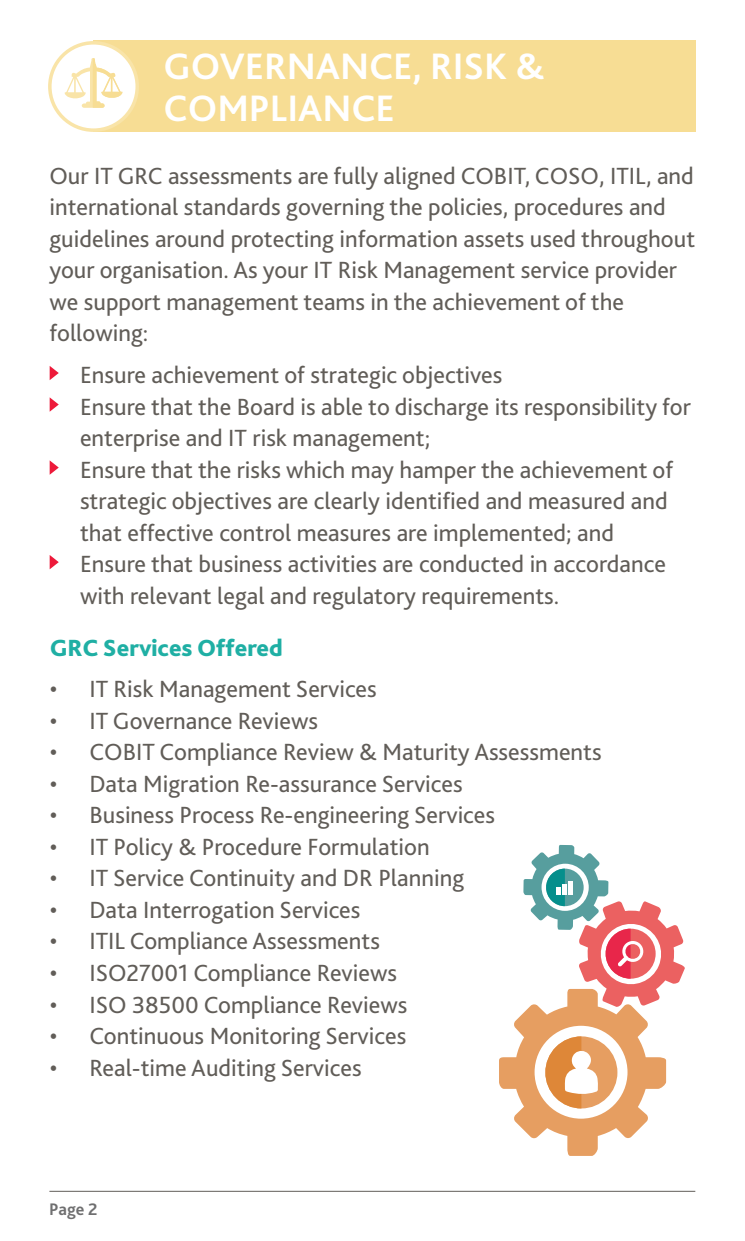
<style>
.page{position:relative;width:745px;height:1241px;background:#fff}
.page>*{position:absolute;margin:0;border:0;box-sizing:border-box;transform-origin:0 0}
.A__Main_Headings{font:700 38.5px/42px "Bliss 2";color:#fff}
.t1{font:24.5px/31.5px "Bliss 2";color:#615d58}
.t2{font:800 24.5px "Bliss 2";color:#1fafa4}
.A__Body{font:700 17.5px "Bliss 2";color:#6f6f70}
</style>
<div class="page">
<svg style="left:50px;top:366px;width:9px;height:14px"></svg>
<svg style="left:50px;top:397px;width:9px;height:14px"></svg>
<svg style="left:50px;top:460px;width:9px;height:14px"></svg>
<svg style="left:50px;top:555px;width:9px;height:14px"></svg>
<hr style="left:49px;top:1190px;width:645px;height:1px;background:#615d58">
<div style="left:93px;top:41px;width:602px;height:91px;background:#f7dd94"></div>
<svg style="left:499px;top:844px;width:186px;height:311px"></svg>
<div style="left:50px;top:43px;width:87px;height:87px;background:#fff;border-radius:50%"></div>
<div style="left:48px;top:41px;width:91px;height:91px;border:4px solid #f9e4a8;border-radius:50%"></div>
<svg style="left:65px;top:58px;width:57px;height:50px"></svg>
<p class="A__Main_Headings" style="left:163px;top:44px;width:382px">GOVERNANCE, RISK &amp;<br>COMPLIANCE</p>
<p class="t1" style="left:49px;top:159px;width:647px">Our IT GRC assessments are fully aligned COBIT, COSO, ITIL, and international standards governing the policies, procedures and guidelines around protecting information assets used throughout your organisation. As your IT Risk Management service provider we support management teams in the achievement of the following:</p>
<p class="t1" style="left:80px;top:359px;width:612px">Ensure achievement of strategic objectives<br>Ensure that the Board is able to discharge its responsibility for enterprise and IT risk management;<br>Ensure that the risks which may hamper the achievement of strategic objectives are clearly identified and measured and that effective control measures are implemented; and<br>Ensure that business activities are conducted in accordance with relevant legal and regulatory requirements.</p>
<p class="t2" style="left:50px;top:632px;width:234px">GRC Services Offered</p>
<p class="t1" style="left:50px;top:672px;width:328px">• IT Risk Management Services</p>
<p class="t1" style="left:50px;top:704px;width:270px">• IT Governance Reviews</p>
<p class="t1" style="left:50px;top:735px;width:553px">• COBIT Compliance Review &amp; Maturity Assessments</p>
<p class="t1" style="left:50px;top:767px;width:414px">• Data Migration Re-assurance Services</p>
<p class="t1" style="left:50px;top:798px;width:446px">• Business Process Re-engineering Services</p>
<p class="t1" style="left:50px;top:830px;width:381px">• IT Policy &amp; Procedure Formulation</p>
<p class="t1" style="left:50px;top:861px;width:416px">• IT Service Continuity and DR Planning</p>
<p class="t1" style="left:50px;top:893px;width:312px">• Data Interrogation Services</p>
<p class="t1" style="left:50px;top:924px;width:331px">• ITIL Compliance Assessments</p>
<p class="t1" style="left:50px;top:956px;width:348px">• ISO27001 Compliance Reviews</p>
<p class="t1" style="left:50px;top:987px;width:359px">• ISO 38500 Compliance Reviews</p>
<p class="t1" style="left:50px;top:1019px;width:358px">• Continuous Monitoring Services</p>
<p class="t1" style="left:50px;top:1050px;width:313px">• Real-time Auditing Services</p>
<p class="A__Body" style="left:49px;top:1197px;width:50px">Page 2</p>
</div>
